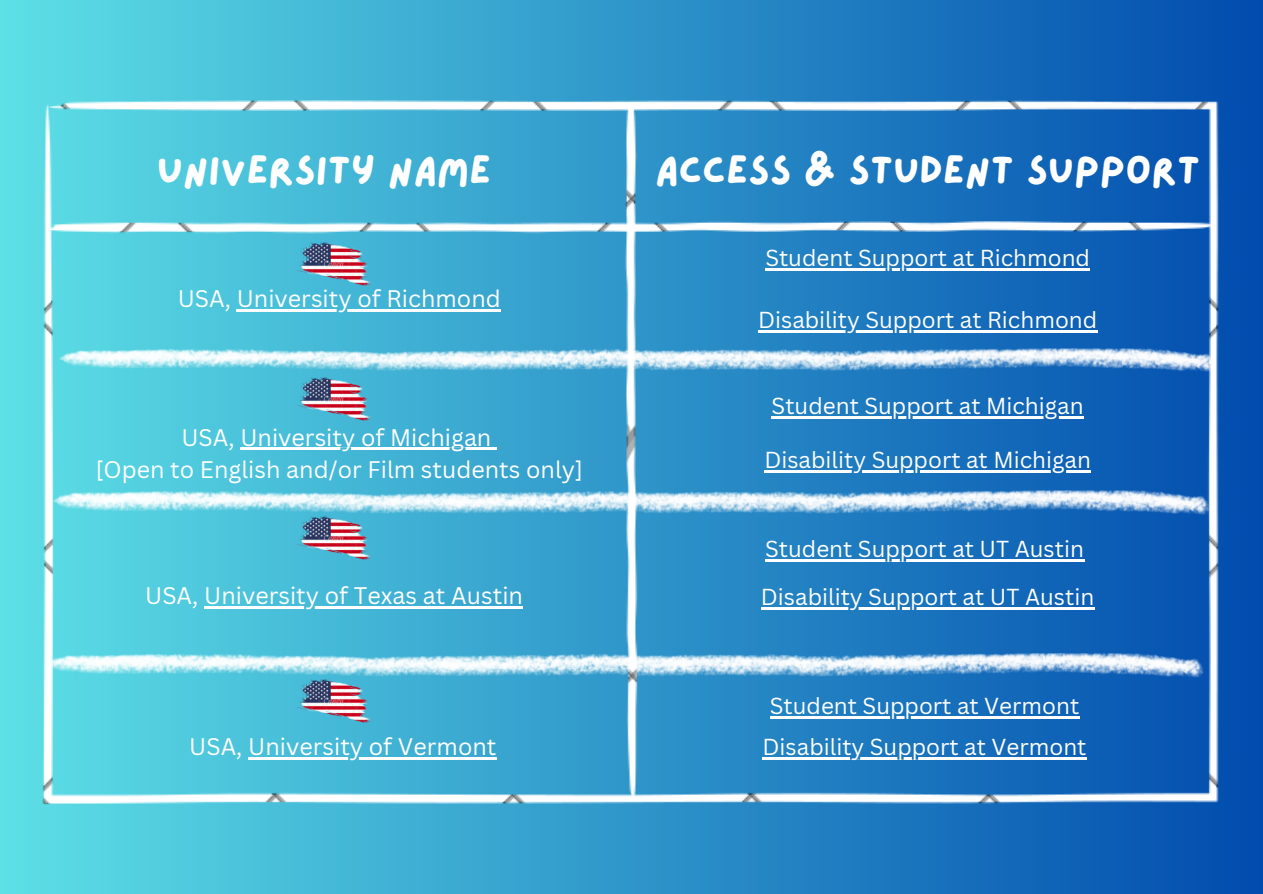
<style>
.page{position:relative;width:1263px;height:894px;background:#fff}
.page>*{position:absolute;margin:0;border:0;box-sizing:border-box;transform-origin:0 0}
.t1{font:40.5px "Lazydog";color:#fff}
.t2{font:23.4px "Canva Sans";color:#fff}
.t3{font:22.5px "Canva Sans";color:#fff}
</style>
<div class="page">
<div style="left:0;top:0;width:1263px;height:893px;background:linear-gradient(to right,#5de0e6,#014bad)"></div>
<img style="left:35px;top:69px;width:1192px;height:735px">
<svg style="left:36px;top:347px;width:1204px;height:26px"></svg>
<svg style="left:29px;top:489px;width:1205px;height:26px"></svg>
<svg style="left:23px;top:652px;width:1204px;height:26px"></svg>
<img style="left:298px;top:516px;width:73px;height:43px">
<hr style="left:765px;top:269px;width:325px;height:2px;background:#fff">
<hr style="left:758px;top:330px;width:339px;height:2px;background:#fff">
<hr style="left:772px;top:416px;width:312px;height:2px;background:#fff">
<hr style="left:764px;top:470px;width:327px;height:2px;background:#fff">
<hr style="left:204px;top:606px;width:319px;height:2px;background:#fff">
<hr style="left:765px;top:558px;width:319px;height:3px;background:#fff">
<hr style="left:761px;top:607px;width:333px;height:2px;background:#fff">
<hr style="left:248px;top:757px;width:248px;height:2px;background:#fff">
<hr style="left:770px;top:716px;width:309px;height:2px;background:#fff">
<hr style="left:762px;top:756px;width:325px;height:2px;background:#fff">
<hr style="left:237px;top:309px;width:264px;height:2px;background:#fff">
<hr style="left:240px;top:447px;width:251px;height:3px;background:#fff">
<svg style="left:491px;top:447px;width:6px;height:3px"></svg>
<img style="left:298px;top:679px;width:73px;height:43px">
<img style="left:298px;top:242px;width:73px;height:43px">
<img style="left:298px;top:377px;width:73px;height:43px">
<h1 class="t1" style="left:157px;top:150px;width:336px">UNIVERSITY NAME</h1>
<p class="t1" style="left:655px;top:150px;width:547px">ACCESS &amp; STUDENT SUPPORT</p>
<p class="t2" style="left:178px;top:282px;width:325px">USA, University of Richmond</p>
<p class="t2" style="left:181px;top:420px;width:312px">USA, University of Michigan</p>
<p class="t2" style="left:95px;top:453px;width:489px">[Open to English and/or Film students only]</p>
<p class="t2" style="left:145px;top:579px;width:379px">USA, University of Texas at Austin</p>
<p class="t2" style="left:189px;top:730px;width:309px">USA, University of Vermont</p>
<p class="t3" style="left:765px;top:242px;width:326px">Student Support at Richmond</p>
<p class="t3" style="left:758px;top:304px;width:341px">Disability Support at Richmond</p>
<p class="t3" style="left:772px;top:390px;width:314px">Student Support at Michigan</p>
<p class="t3" style="left:764px;top:444px;width:328px">Disability Support at Michigan</p>
<p class="t3" style="left:765px;top:532px;width:320px">Student Support at UT Austin</p>
<p class="t3" style="left:761px;top:581px;width:335px">Disability Support at UT Austin</p>
<p class="t3" style="left:770px;top:689px;width:311px">Student Support at Vermont</p>
<p class="t3" style="left:762px;top:730px;width:325px">Disability Support at Vermont</p>
</div>
